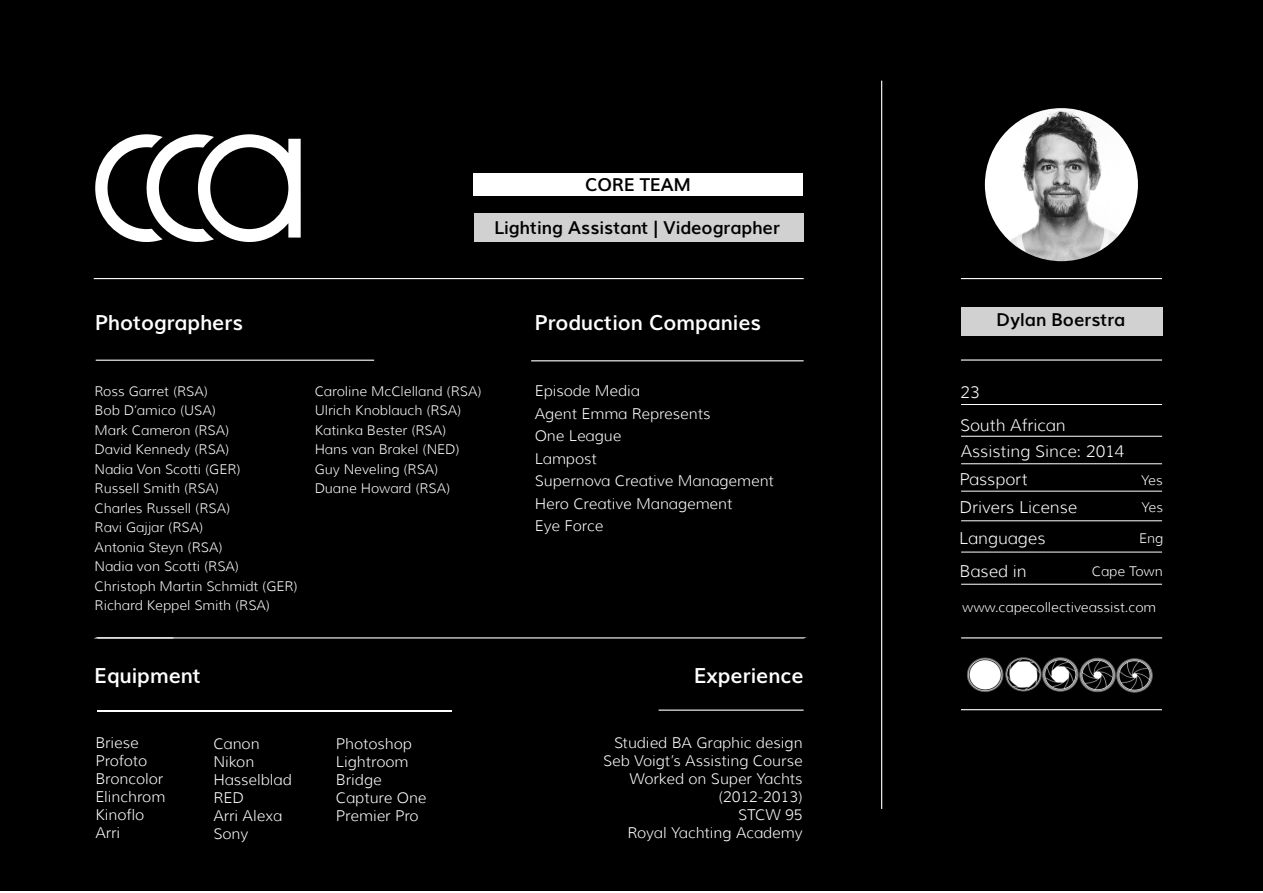
<style>
.page{position:relative;width:1263px;height:893px;background:#fff}
.page>*{position:absolute;margin:0;border:0;box-sizing:border-box;transform-origin:0 0}
.t1{font:700 21px "Muli";color:#fff}
.t2{font:700 18px "Muli";color:#000}
.t3{font:300 16.5px/28.2px "Muli";color:#fff}
.t4{font:300 15px/18px "Muli";color:#fff}
.t5{font:300 13.5px/19.5px "Muli";color:#fff}
</style>
<div class="page">
<div style="left:1px;top:0;width:1262px;height:891px;background:#000"></div>
<svg style="left:95px;top:134px;width:206px;height:108px"></svg>
<hr style="left:881px;top:81px;width:1px;height:728px;background:#fff">
<hr style="left:94px;top:278px;width:710px;height:1px;background:#fff">
<svg style="left:95px;top:637px;width:712px;height:1px"></svg>
<hr style="left:961px;top:359px;width:201px;height:2px;background:#fff">
<hr style="left:961px;top:709px;width:201px;height:1px;background:#fff">
<hr style="left:961px;top:637px;width:201px;height:1px;background:#fff">
<hr style="left:961px;top:278px;width:201px;height:1px;background:#fff">
<hr style="left:531px;top:360px;width:272px;height:1px;background:#fff">
<hr style="left:96px;top:360px;width:278px;height:1px;background:#fff">
<hr style="left:97px;top:710px;width:355px;height:1px;background:#fff">
<hr style="left:658px;top:710px;width:145px;height:1px;background:#fff">
<img style="left:967px;top:657px;width:186px;height:36px">
<hr style="left:961px;top:404px;width:201px;height:1px;background:#fff">
<hr style="left:961px;top:436px;width:201px;height:1px;background:#fff">
<hr style="left:961px;top:463px;width:201px;height:1px;background:#fff">
<hr style="left:961px;top:491px;width:201px;height:1px;background:#fff">
<hr style="left:961px;top:521px;width:201px;height:1px;background:#fff">
<hr style="left:961px;top:552px;width:201px;height:1px;background:#fff">
<hr style="left:961px;top:584px;width:201px;height:1px;background:#fff">
<div style="left:961px;top:307px;width:201px;height:28px;background:#d1d1d1"></div>
<img style="left:97px;top:637px;width:76px;height:1px">
<div style="left:474px;top:214px;width:330px;height:28px;background:#d1d1d1"></div>
<img style="left:985px;top:108px;width:153px;height:153px;border-radius:77px">
<div style="left:473px;top:173px;width:330px;height:23px;background:#fff"></div>
<h2 class="t2" style="left:585px;top:173px;width:107px">CORE TEAM</h2>
<h2 class="t2" style="left:494px;top:217px;width:287px">Lighting Assistant | Videographer</h2>
<h1 class="t1" style="left:95px;top:309px;width:149px">Photographers</h1>
<p class="t5" style="left:95px;top:381px;width:205px">Ross Garret (RSA)<br>Bob D’amico (USA)<br>Mark Cameron (RSA)<br>David Kennedy (RSA)<br>Nadia Von Scotti (GER)<br>Russell Smith (RSA)<br>Charles Russell (RSA)<br>Ravi Gajjar (RSA)<br>Antonia Steyn (RSA)<br>Nadia von Scotti (RSA)<br>Christoph Martin Schmidt (GER)<br>Richard Keppel Smith (RSA)</p>
<p class="t5" style="left:315px;top:381px;width:168px">Caroline McClelland (RSA)<br>Ulrich Knoblauch (RSA)<br>Katinka Bester (RSA)<br>Hans van Brakel (NED)<br>Guy Neveling (RSA)<br>Duane Howard (RSA)</p>
<h1 class="t1" style="left:95px;top:662px;width:108px">Equipment</h1>
<p class="t4" style="left:95px;top:734px;width:71px">Briese<br>Profoto<br>Broncolor<br>Elinchrom<br>Kinoflo<br>Arri</p>
<p class="t4" style="left:213px;top:734px;width:80px">Canon<br>Nikon<br>Hasselblad<br>RED<br>Arri Alexa<br>Sony</p>
<p class="t4" style="left:336px;top:734px;width:92px">Photoshop<br>Lightroom<br>Bridge<br>Capture One<br>Premier Pro</p>
<h1 class="t1" style="left:535px;top:309px;width:228px">Production Companies</h1>
<p class="t4" style="left:535px;top:380px;width:241px;line-height:22.5px">Episode Media<br>Agent Emma Represents<br>One League<br>Lampost<br>Supernova Creative Management<br>Hero Creative Management<br>Eye Force</p>
<h1 class="t1" style="left:694px;top:662px;width:111px">Experience</h1>
<p class="t4" style="left:603px;top:734px;width:201px;text-align:right">Studied BA Graphic design<br>Seb Voigt’s Assisting Course<br>Worked on Super Yachts (2012-2013)<br>STCW 95<br>Royal Yachting Academy</p>
<h2 class="t2" style="left:996px;top:308px;width:130px">Dylan Boerstra</h2>
<p class="t3" style="left:960px;top:375px;width:107px;line-height:33px">23<br>South African</p>
<p class="t3" style="left:959px;top:437px;width:167px">Assisting Since: 2014<br>Passport<br>Drivers License</p>
<p class="t5" style="left:1141px;top:466px;width:23px;line-height:27px">Yes<br>Yes</p>
<p class="t3" style="left:959px;top:524px;width:88px">Languages</p>
<p class="t5" style="left:1139px;top:529px;width:26px">Eng</p>
<p class="t3" style="left:960px;top:557px;width:69px">Based in</p>
<p class="t5" style="left:1092px;top:561px;width:72px">Cape Town</p>
<p class="t5" style="left:962px;top:597px;width:195px">www.capecollectiveassist.com</p>
</div>
